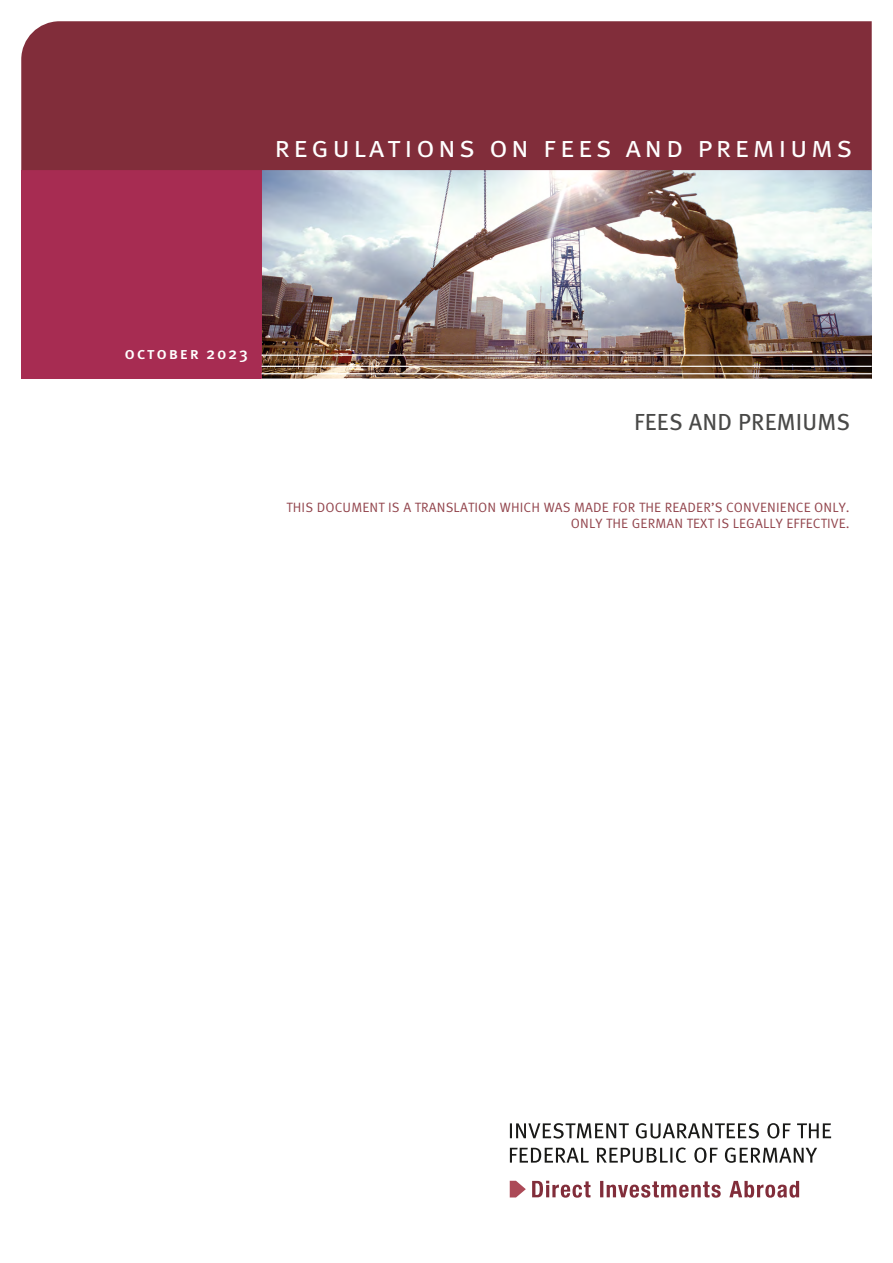
<style>
.page{position:relative;width:893px;height:1263px;background:#fff}
.page>*{position:absolute;margin:0;border:0;box-sizing:border-box;transform-origin:0 0}
.t1{font:30px "Meta Pro Norm";letter-spacing:.1em;color:#fff}
.t2{font:23.25px "Meta Pro";letter-spacing:.01em;color:#494948}
.t3{font:500 16.5px "Meta Pro";letter-spacing:.1em;color:#fff}
.t4{font:13.5px/16.5px "Meta Pro Norm";letter-spacing:.01em;color:#92444c;text-align:right}
</style>
<div class="page">
<img style="left:261px;top:170px;width:611px;height:208px">
<div style="left:21px;top:170px;width:240px;height:208px;background:#a72c52"></div>
<div style="left:21px;top:21px;width:851px;height:149px;background:#812d3a"></div>
<hr style="left:261px;top:366px;width:611px;height:1px;background:#fff">
<hr style="left:261px;top:355px;width:611px;height:1px;background:#fff">
<hr style="left:261px;top:373px;width:611px;height:1px;background:#fff">
<svg style="left:510px;top:1147px;width:307px;height:16px"></svg>
<svg style="left:510px;top:1123px;width:321px;height:15px"></svg>
<svg style="left:510px;top:1181px;width:16px;height:16px"></svg>
<svg style="left:532px;top:1181px;width:267px;height:17px"></svg>
<h1 class="t1" style="left:274px;top:123px;width:580px">regulations on fees and premiums</h1>
<p class="t3" style="left:125px;top:340px;width:125px">october 2023</p>
<h2 class="t2" style="left:634px;top:404px;width:218px">FEES AND PREMIUMS</h2>
<p class="t4" style="left:286px;top:498px;width:565px">THIS DOCUMENT IS A TRANSLATION WHICH WAS MADE FOR THE READER’S CONVENIENCE ONLY.<br>ONLY THE GERMAN TEXT IS LEGALLY EFFECTIVE.</p>
</div>
